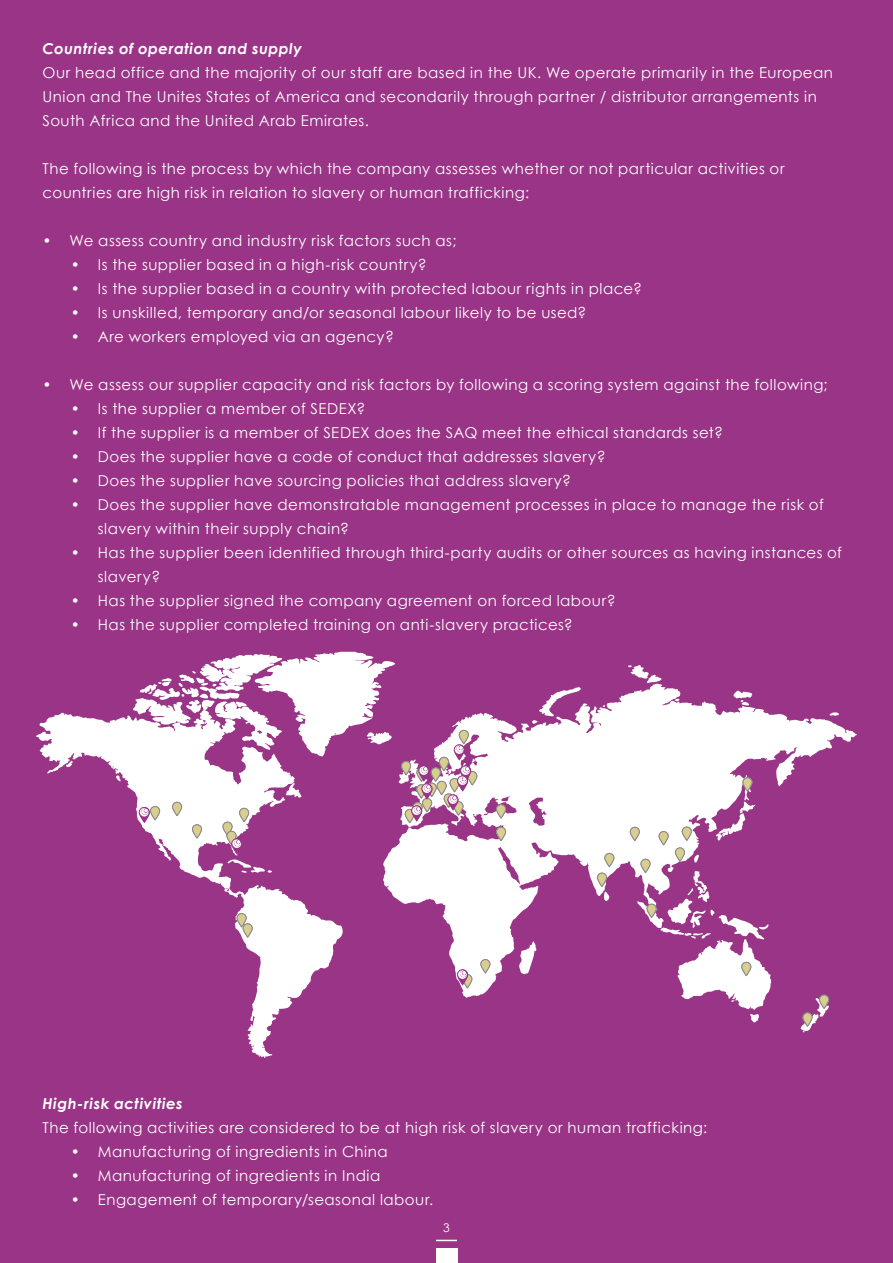
<style>
.page{position:relative;width:893px;height:1263px;background:#9a3487}
.page>*{position:absolute;margin:0;border:0;box-sizing:border-box;transform-origin:0 0}
.t1{font:15px/24px "Century Gothic";letter-spacing:.03em;color:#fff}
.t2{font:italic 700 15px "Century Gothic";letter-spacing:.035em;color:#fff}
.t3{font:12px "Century Gothic";color:#fff}
</style>
<div class="page">
<svg style="left:436px;top:1240px;width:21px;height:1px"></svg>
<div style="left:436px;top:1249px;width:21px;height:14px;background:#fff"></div>
<svg style="left:36px;top:712px;width:307px;height:346px"></svg>
<svg style="left:383px;top:683px;width:474px;height:315px"></svg>
<svg style="left:519px;top:941px;width:17px;height:33px"></svg>
<svg style="left:829px;top:712px;width:10px;height:4px"></svg>
<svg style="left:532px;top:687px;width:49px;height:37px"></svg>
<svg style="left:628px;top:665px;width:34px;height:18px"></svg>
<svg style="left:733px;top:690px;width:19px;height:15px"></svg>
<svg style="left:66px;top:761px;width:7px;height:6px"></svg>
<svg style="left:116px;top:775px;width:5px;height:6px"></svg>
<svg style="left:479px;top:959px;width:11px;height:20px"></svg>
<svg style="left:495px;top:804px;width:11px;height:42px"></svg>
<svg style="left:235px;top:913px;width:17px;height:30px"></svg>
<svg style="left:596px;top:853px;width:18px;height:48px"></svg>
<svg style="left:801px;top:994px;width:28px;height:39px"></svg>
<svg style="left:629px;top:775px;width:142px;height:247px"></svg>
<svg style="left:456px;top:969px;width:16px;height:24px"></svg>
<svg style="left:133px;top:652px;width:344px;height:221px"></svg>
<p class="t2" style="left:43px;top:37px;width:261px">Countries of operation and supply</p>
<p class="t1" style="left:43px;top:60px;width:792px">Our head office and the majority of our staff are based in the UK. We operate primarily in the European<br>Union and The Unites States of America and secondarily through partner / distributor arrangements in<br>South Africa and the United Arab Emirates.</p>
<p class="t1" style="left:43px;top:156px;width:744px">The following is the process by which the company assesses whether or not particular activities or countries are high risk in relation to slavery or human trafficking:</p>
<p class="t1" style="left:43px;top:228px;width:415px">• We assess country and industry risk factors such as;</p>
<p class="t1" style="left:71px;top:252px;width:357px">• Is the supplier based in a high-risk country?</p>
<p class="t1" style="left:71px;top:276px;width:573px">• Is the supplier based in a country with protected labour rights in place?</p>
<p class="t1" style="left:71px;top:300px;width:517px">• Is unskilled, temporary and/or seasonal labour likely to be used?</p>
<p class="t1" style="left:71px;top:324px;width:325px">• Are workers employed via an agency?</p>
<p class="t1" style="left:43px;top:372px;width:787px">• We assess our supplier capacity and risk factors by following a scoring system against the following;</p>
<p class="t1" style="left:71px;top:396px;width:296px">• Is the supplier a member of SEDEX?</p>
<p class="t1" style="left:71px;top:420px;width:654px">• If the supplier is a member of SEDEX does the SAQ meet the ethical standards set?</p>
<p class="t1" style="left:71px;top:444px;width:536px">• Does the supplier have a code of conduct that addresses slavery?</p>
<p class="t1" style="left:71px;top:468px;width:502px">• Does the supplier have sourcing policies that address slavery?</p>
<p class="t1" style="left:98px;top:492px;width:727px;text-indent:-27px">• Does the supplier have demonstratable management processes in place to manage the risk of slavery within their supply chain?</p>
<p class="t1" style="left:98px;top:540px;width:746px;text-indent:-27px">• Has the supplier been identified through third-party audits or other sources as having instances of slavery?</p>
<p class="t1" style="left:71px;top:588px;width:547px">• Has the supplier signed the company agreement on forced labour?</p>
<p class="t1" style="left:71px;top:612px;width:503px">• Has the supplier completed training on anti-slavery practices?</p>
<p class="t2" style="left:43px;top:1092px;width:142px">High-risk activities</p>
<p class="t1" style="left:43px;top:1115px;width:666px">The following activities are considered to be at high risk of slavery or human trafficking:</p>
<p class="t1" style="left:71px;top:1139px;width:318px">• Manufacturing of ingredients in China</p>
<p class="t1" style="left:71px;top:1163px;width:311px">• Manufacturing of ingredients in India</p>
<p class="t1" style="left:71px;top:1187px;width:364px">• Engagement of temporary/seasonal labour.</p>
<p class="t3" style="left:443px;top:1219px;width:8px">3</p>
</div>
